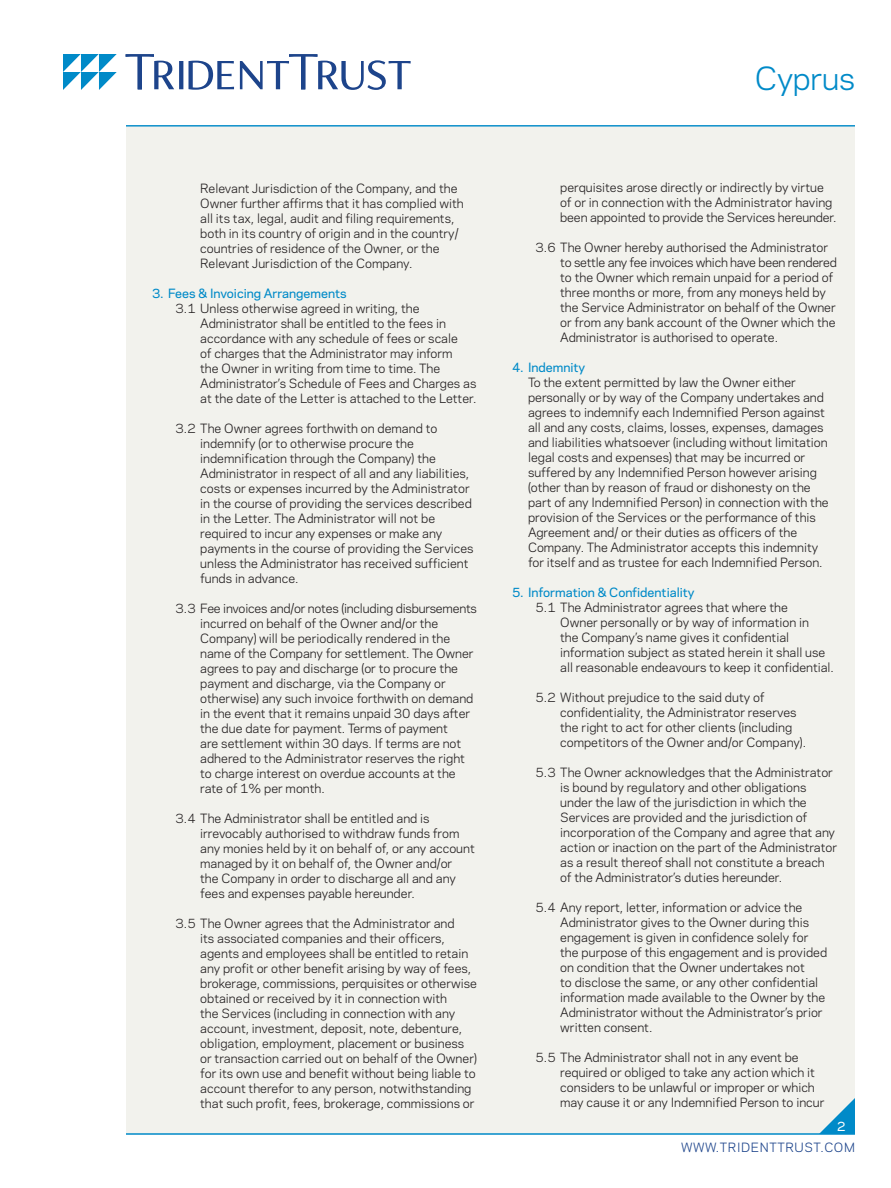
<style>
.page{position:relative;width:891px;height:1188px;background:#fff}
.page>*{position:absolute;margin:0;border:0;box-sizing:border-box;transform-origin:0 0}
.t1{font:30px "Polaris";letter-spacing:-.01em;color:#008ac8}
._1st_Paragraph{font:12px/15px "Polaris";color:#231f20}
.Head_1{font:500 12px "Polaris";color:#008ac8}
.t2{font:12px "Polaris";letter-spacing:.05em;color:#1d448b}
.t3{font:500 12px "Polaris";color:#fff}
</style>
<div class="page">
<div style="left:126px;top:127px;width:729px;height:1007px;background:#f2f2ed"></div>
<svg style="left:126px;top:54px;width:285px;height:36px"></svg>
<svg style="left:63px;top:54px;width:54px;height:36px"></svg>
<hr style="left:126px;top:126px;width:729px;height:1px;background:#008ac8">
<hr style="left:126px;top:1134px;width:729px;height:1px;background:#008ac8">
<p class="_1st_Paragraph" style="left:200px;top:181px;width:265px">Relevant Jurisdiction of the Company, and the Owner further affirms that it has complied with all its tax, legal, audit and filing requirements, both in its country of origin and in the country/ countries of residence of the Owner, or the Relevant Jurisdiction of the Company.</p>
<p class="Head_1" style="left:152px;top:285px;width:196px">3. Fees &amp; Invoicing Arrangements</p>
<p class="_1st_Paragraph" style="left:200px;top:301px;width:278px;text-indent:-25px">3.1 Unless otherwise agreed in writing, the Administrator shall be entitled to the fees in accordance with any schedule of fees or scale<br>of charges that the Administrator may inform<br>the Owner in writing from time to time. The Administrator’s Schedule of Fees and Charges as at the date of the Letter is attached to the Letter.</p>
<p class="_1st_Paragraph" style="left:200px;top:421px;width:275px;text-indent:-25px">3.2 The Owner agrees forthwith on demand to indemnify (or to otherwise procure the indemnification through the Company) the Administrator in respect of all and any liabilities, costs or expenses incurred by the Administrator in the course of providing the services described in the Letter. The Administrator will not be required to incur any expenses or make any payments in the course of providing the Services unless the Administrator has received sufficient funds in advance.</p>
<p class="_1st_Paragraph" style="left:200px;top:601px;width:278px;text-indent:-25px">3.3 Fee invoices and/or notes (including disbursements incurred on behalf of the Owner and/or the Company) will be periodically rendered in the name of the Company for settlement. The Owner agrees to pay and discharge (or to procure the payment and discharge, via the Company or otherwise) any such invoice forthwith on demand in the event that it remains unpaid 30 days after the due date for payment. Terms of payment<br>are settlement within 30 days. If terms are not adhered to the Administrator reserves the right to charge interest on overdue accounts at the rate of 1% per month.</p>
<p class="_1st_Paragraph" style="left:200px;top:811px;width:276px;text-indent:-25px">3.4 The Administrator shall be entitled and is irrevocably authorised to withdraw funds from any monies held by it on behalf of, or any account managed by it on behalf of, the Owner and/or<br>the Company in order to discharge all and any fees and expenses payable hereunder.</p>
<p class="_1st_Paragraph" style="left:200px;top:916px;width:278px;text-indent:-25px">3.5 The Owner agrees that the Administrator and<br>its associated companies and their officers, agents and employees shall be entitled to retain any profit or other benefit arising by way of fees, brokerage, commissions, perquisites or otherwise obtained or received by it in connection with<br>the Services (including in connection with any account, investment, deposit, note, debenture, obligation, employment, placement or business or transaction carried out on behalf of the Owner) for its own use and benefit without being liable to account therefor to any person, notwithstanding that such profit, fees, brokerage, commissions or</p>
<h1 class="t1" style="left:755px;top:56px;width:102px">Cyprus</h1>
<p class="_1st_Paragraph" style="left:560px;top:179px;width:278px">perquisites arose directly or indirectly by virtue of or in connection with the Administrator having been appointed to provide the Services hereunder.</p>
<p class="_1st_Paragraph" style="left:560px;top:239px;width:278px;text-indent:-25px">3.6 The Owner hereby authorised the Administrator to settle any fee invoices which have been rendered to the Owner which remain unpaid for a period of three months or more, from any moneys held by the Service Administrator on behalf of the Owner or from any bank account of the Owner which the Administrator is authorised to operate.</p>
<p class="Head_1" style="left:512px;top:358px;width:75px">4. Indemnity</p>
<p class="_1st_Paragraph" style="left:528px;top:374px;width:302px">To the extent permitted by law the Owner either personally or by way of the Company undertakes and agrees to indemnify each Indemnified Person against all and any costs, claims, losses, expenses, damages and liabilities whatsoever (including without limitation legal costs and expenses) that may be incurred or suffered by any Indemnified Person however arising (other than by reason of fraud or dishonesty on the part of any Indemnified Person) in connection with the provision of the Services or the performance of this Agreement and/ or their duties as officers of the Company. The Administrator accepts this indemnity for itself and as trustee for each Indemnified Person.</p>
<p class="Head_1" style="left:512px;top:583px;width:184px">5. Information &amp; Confidentiality</p>
<p class="_1st_Paragraph" style="left:560px;top:599px;width:275px;text-indent:-25px">5.1 The Administrator agrees that where the<br>Owner personally or by way of information in<br>the Company’s name gives it confidential information subject as stated herein it shall use all reasonable endeavours to keep it confidential.</p>
<p class="_1st_Paragraph" style="left:560px;top:689px;width:247px;text-indent:-25px">5.2 Without prejudice to the said duty of confidentiality, the Administrator reserves the right to act for other clients (including competitors of the Owner and/or Company).</p>
<p class="_1st_Paragraph" style="left:560px;top:764px;width:278px;text-indent:-25px">5.3 The Owner acknowledges that the Administrator is bound by regulatory and other obligations under the law of the jurisdiction in which the Services are provided and the jurisdiction of incorporation of the Company and agree that any action or inaction on the part of the Administrator as a result thereof shall not constitute a breach of the Administrator’s duties hereunder.</p>
<p class="_1st_Paragraph" style="left:560px;top:899px;width:269px;text-indent:-25px">5.4 Any report, letter, information or advice the Administrator gives to the Owner during this engagement is given in confidence solely for the purpose of this engagement and is provided on condition that the Owner undertakes not<br>to disclose the same, or any other confidential information made available to the Owner by the Administrator without the Administrator’s prior written consent.</p>
<p class="_1st_Paragraph" style="left:560px;top:1049px;width:266px;text-indent:-25px">5.5 The Administrator shall not in any event be required or obliged to take any action which it considers to be unlawful or improper or which may cause it or any Indemnified Person to incur</p>
<p class="t3" style="left:837px;top:1117px;width:10px">2</p>
<p class="t2" style="left:681px;top:1138px;width:175px">WWW.TRIDENTTRUST.COM</p>
</div>
